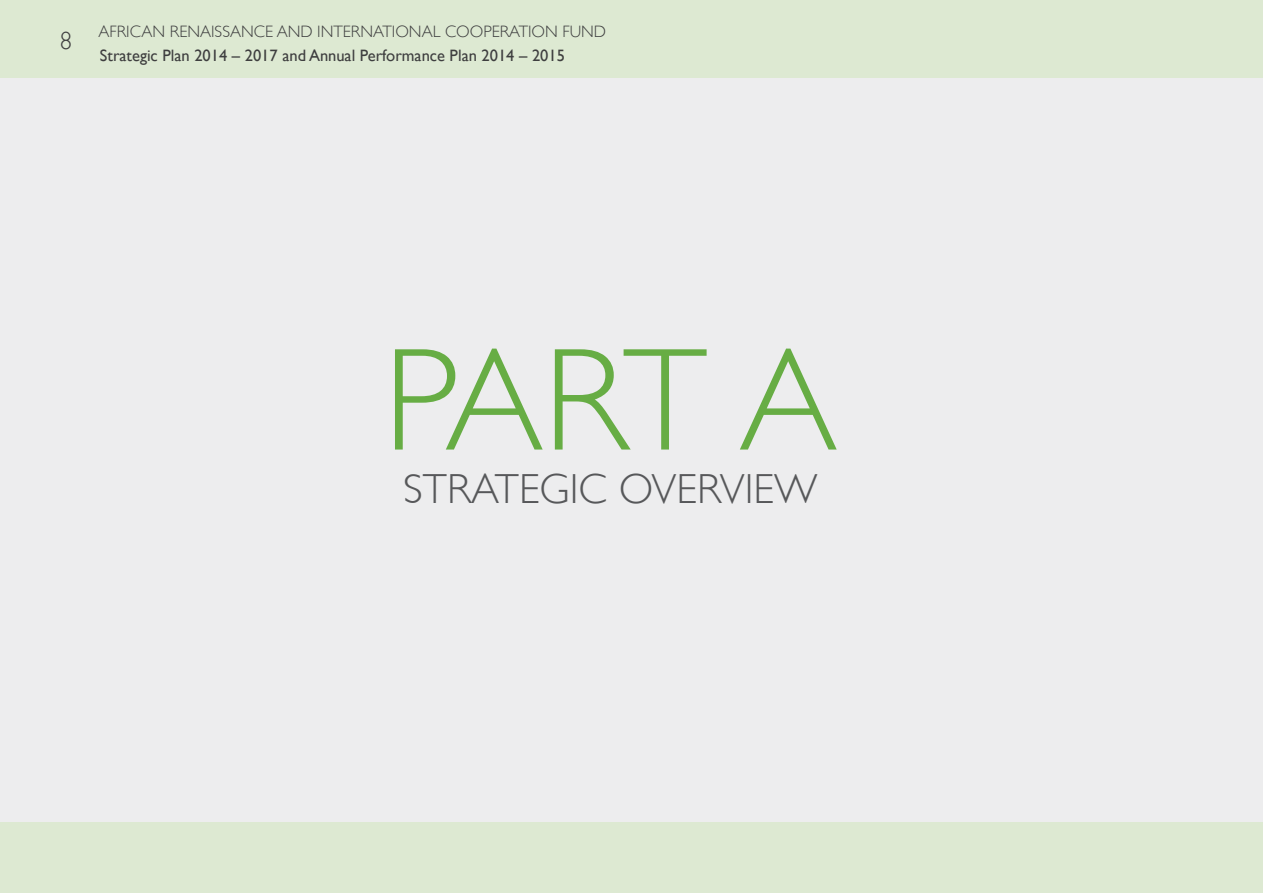
<style>
.page{position:relative;width:1263px;height:893px;background:#ededee}
.page>*{position:absolute;margin:0;border:0;box-sizing:border-box;transform-origin:0 0}
.t1{font:300 146.85px "Gill Sans";color:#67ad44}
.t2{font:300 42px "Gill Sans";color:#57585a}
.t3{font:300 24.75px "Gill Sans";color:#3e3e3f}
.t4{font:16.5px "Gill Sans";color:#3e3e3f}
.t5{font:300 16.5px "Gill Sans";color:#3e3e3f}
</style>
<div class="page">
<div style="left:0;top:823px;width:1263px;height:70px;background:#dde9d2"></div>
<div style="left:0;top:0;width:1263px;height:77px;background:#dde9d2"></div>
<h3 class="t3" style="left:60px;top:27px;width:14px">8</h3>
<p class="t5" style="left:99px;top:22px;width:21px">AFRICAN</p>
<p class="t5" style="left:170px;top:22px;width:20px">RENAISSANCE</p>
<p class="t5" style="left:277px;top:22px;width:55px">AND INTERNATIONAL</p>
<p class="t5" style="left:445px;top:22px;width:23px">COOPERATION</p>
<p class="t5" style="left:562px;top:22px;width:20px">FUND</p>
<p class="t4" style="left:100px;top:45px;width:466px">Strategic Plan 2014 – 2017 and Annual Performance Plan 2014 – 2015</p>
<h1 class="t1" style="left:383px;top:316px;width:455px">PART A</h1>
<h2 class="t2" style="left:403px;top:465px;width:416px">STRATEGIC OVERVIEW</h2>
</div>
